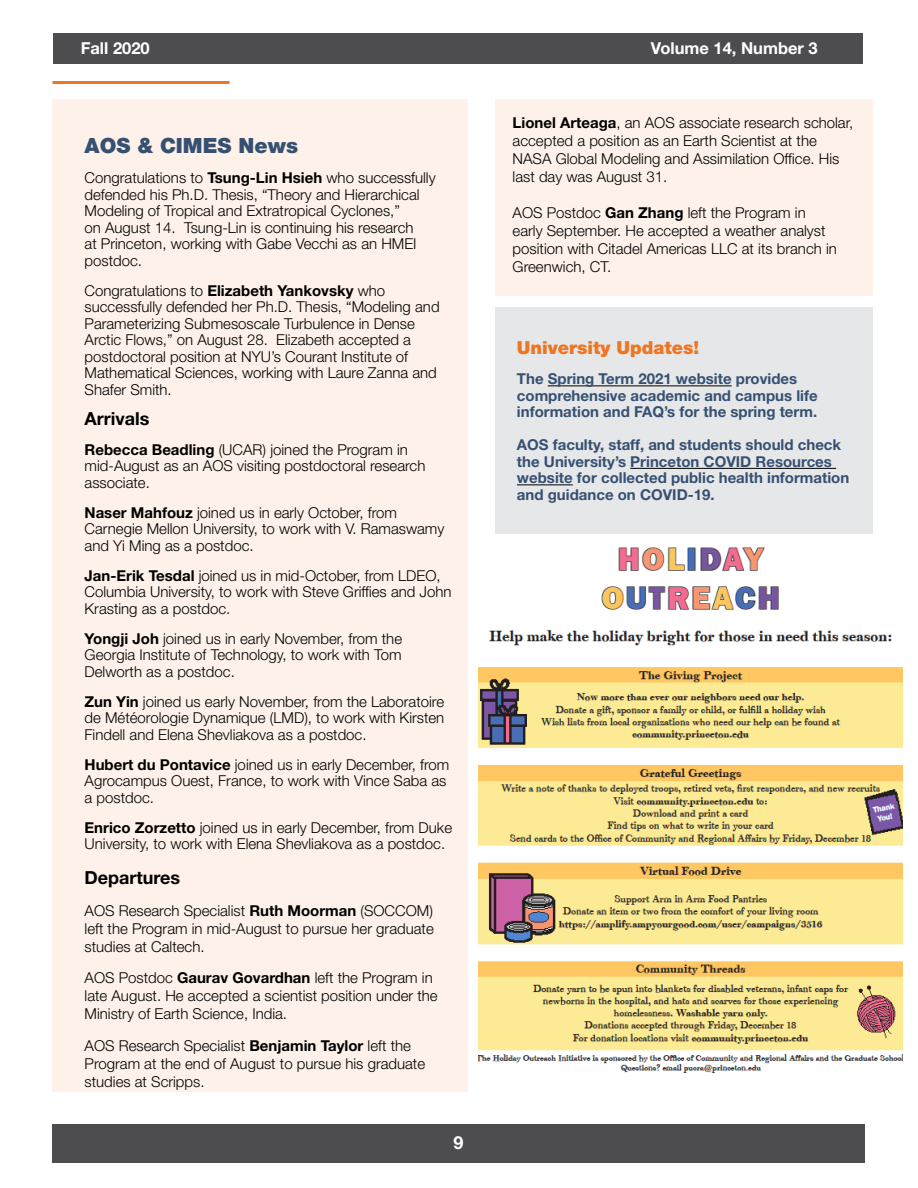
<style>
.page{position:relative;width:918px;height:1188px;background:#fff}
.page>*{position:absolute;margin:0;border:0;box-sizing:border-box;transform-origin:0 0}
.t1{font:900 21px "Helvetica Neue LT Std";color:#365072}
.t2{font:700 18px "Helvetica Neue LT Std";color:#000}
.t3{font:900 18px "Helvetica Neue LT Std";color:#ee7623}
.t4{font:700 18px "Helvetica Neue LT Std";color:#fff}
.t5{font:700 16.5px "Helvetica Neue LT Std";color:#fff}
.t6{font:300 15px/16.5px "Helvetica Neue LT Std";color:#000}
.t7{font:700 15px/16.5px "Helvetica Neue LT Std";color:#365072}
.s1{font-weight:700}
</style>
<div class="page">
<div style="left:496px;top:100px;width:377px;height:196px;background:#fdf1e9"></div>
<div style="left:52px;top:100px;width:416px;height:992px;background:#fdf1e9"></div>
<div style="left:53px;top:34px;width:810px;height:30px;background:#4d4d4f"></div>
<hr style="left:52px;top:81px;width:178px;height:3px;background:#ee7623">
<div style="left:52px;top:1125px;width:813px;height:38px;background:#4d4d4f"></div>
<div style="left:496px;top:307px;width:377px;height:227px;background:#e6e7e8"></div>
<img style="left:478px;top:547px;width:424px;height:526px">
<hr style="left:548px;top:385px;width:184px;height:1px;background:#000">
<hr style="left:630px;top:468px;width:206px;height:1px;background:#000">
<hr style="left:517px;top:484px;width:56px;height:1px;background:#000">
<p class="t5" style="left:81px;top:38px;width:71px">Fall 2020</p>
<p class="t5" style="left:651px;top:38px;width:168px">Volume 14, Number 3</p>
<h1 class="t1" style="left:85px;top:133px;width:215px">AOS &amp; CIMES News</h1>
<p class="t6" style="left:85px;top:169px;width:353px">Congratulations to <span class="s1">Tsung-Lin Hsieh</span> who successfully defended his Ph.D. Thesis, “Theory and Hierarchical Modeling of Tropical and Extratropical Cyclones,”<br>on August 14. Tsung-Lin is continuing his research<br>at Princeton, working with Gabe Vecchi as an HMEI postdoc.</p>
<p class="t6" style="left:85px;top:282px;width:357px">Congratulations to <span class="s1">Elizabeth Yankovsky</span> who successfully defended her Ph.D. Thesis, “Modeling and Parameterizing Submesoscale Turbulence in Dense Arctic Flows,” on August 28. Elizabeth accepted a postdoctoral position at NYU’s Courant Institute of Mathematical Sciences, working with Laure Zanna and Shafer Smith.</p>
<p class="t2" style="left:85px;top:407px;width:66px">Arrivals</p>
<p class="t6" style="left:85px;top:441px;width:342px"><span class="s1">Rebecca Beadling</span> (UCAR) joined the Program in mid-August as an AOS visiting postdoctoral research associate.</p>
<p class="t6" style="left:85px;top:504px;width:361px"><span class="s1">Naser Mahfouz</span> joined us in early October, from<br>Carnegie Mellon University, to work with V. Ramaswamy and Yi Ming as a postdoc.</p>
<p class="t6" style="left:85px;top:567px;width:369px"><span class="s1">Jan-Erik Tesdal</span> joined us in mid-October, from LDEO,<br>Columbia University, to work with Steve Griffies and John<br>Krasting as a postdoc.</p>
<p class="t6" style="left:85px;top:630px;width:319px;text-align:justify"><span class="s1">Yongji Joh</span> joined us in early November, from the Georgia Institute of Technology, to work with Tom Delworth as a postdoc.</p>
<p class="t6" style="left:85px;top:693px;width:361px;text-align:justify"><span class="s1">Zun Yin</span> joined us early November, from the Laboratoire de Météorologie Dynamique (LMD), to work with Kirsten Findell and Elena Shevliakova as a postdoc.</p>
<p class="t6" style="left:85px;top:756px;width:366px"><span class="s1">Hubert du Pontavice</span> joined us in early December, from<br>Agrocampus Ouest, France, to work with Vince Saba as a postdoc.</p>
<p class="t6" style="left:85px;top:819px;width:369px"><span class="s1">Enrico Zorzetto</span> joined us in early December, from Duke<br>University, to work with Elena Shevliakova as a postdoc.</p>
<p class="t2" style="left:85px;top:867px;width:97px">Departures</p>
<p class="t6" style="left:85px;top:901px;width:351px;line-height:18px;text-align:justify">AOS Research Specialist <span class="s1">Ruth Moorman</span> (SOCCOM) left the Program in mid-August to pursue her graduate studies at Caltech.</p>
<p class="t6" style="left:85px;top:969px;width:355px;line-height:18px">AOS Postdoc <span class="s1">Gaurav Govardhan</span> left the Program in late August. He accepted a scientist position under the<br>Ministry of Earth Science, India.</p>
<p class="t6" style="left:85px;top:1036px;width:342px;line-height:18px">AOS Research Specialist <span class="s1">Benjamin Taylor</span> left the<br>Program at the end of August to pursue his graduate studies at Scripps.</p>
<p class="t4" style="left:454px;top:1132px;width:12px">9</p>
<p class="t6" style="left:513px;top:114px;width:342px;line-height:18px"><span class="s1">Lionel Arteaga</span>, an AOS associate research scholar, accepted a position as an Earth Scientist at the NASA Global Modeling and Assimilation Office. His last day was August 31.</p>
<p class="t6" style="left:513px;top:204px;width:326px;line-height:18px">AOS Postdoc <span class="s1">Gan Zhang</span> left the Program in early September. He accepted a weather analyst position with Citadel Americas LLC at its branch in Greenwich, CT.</p>
<p class="t3" style="left:517px;top:337px;width:184px">University Updates!</p>
<p class="t7" style="left:517px;top:370px;width:302px">The Spring Term 2021 website provides comprehensive academic and campus life information and FAQ’s for the spring term.</p>
<p class="t7" style="left:517px;top:436px;width:334px">AOS faculty, staff, and students should check the University’s Princeton COVID Resources website for collected public health information and guidance on COVID-19.</p>
</div>
